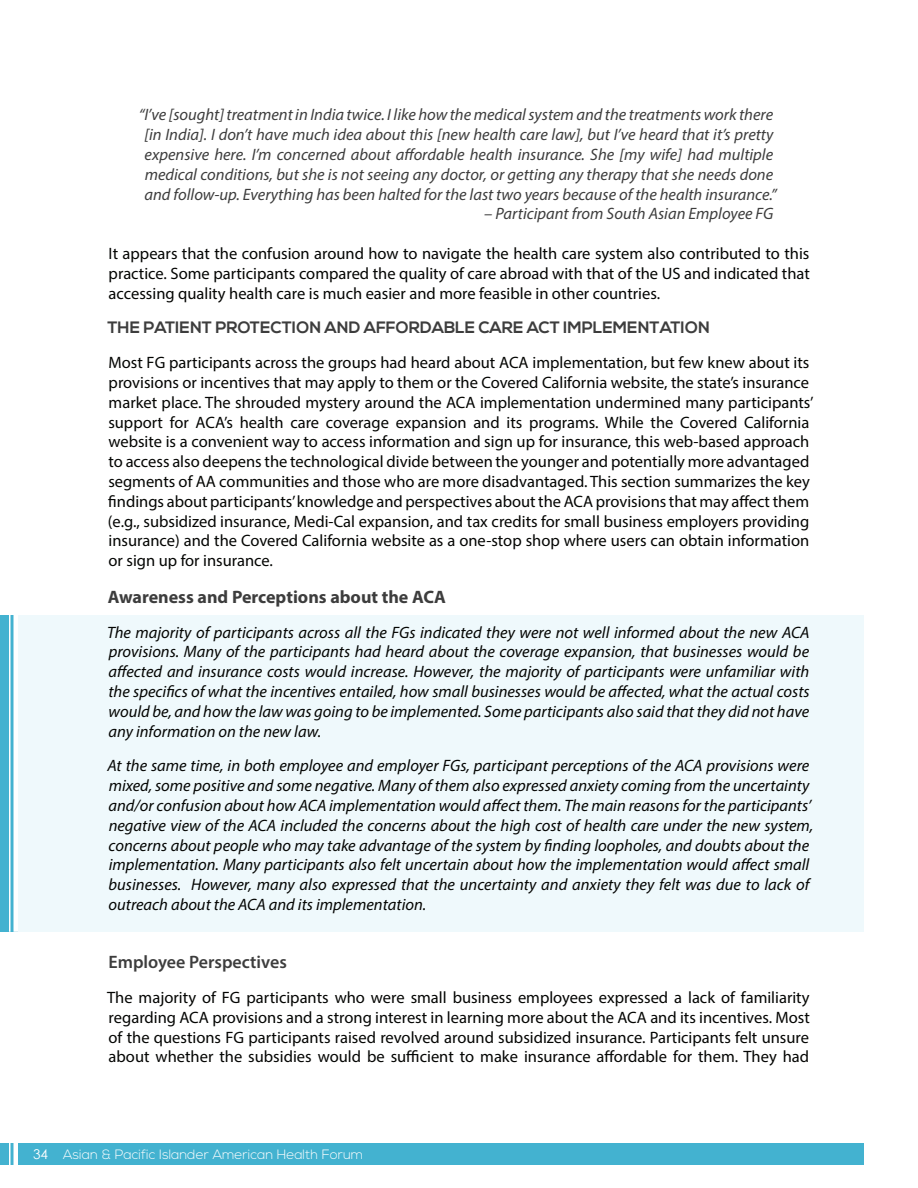
<style>
.page{position:relative;width:918px;height:1188px;background:#fff}
.page>*{position:absolute;margin:0;border:0;box-sizing:border-box;transform-origin:0 0}
.t1{font:700 18px "Myriad Pro";color:#3d3d3d}
.t2{font:600 18px "Myriad Pro";color:#3d3d3d}
.t3{font:16.5px/19.8px "Myriad Pro";color:#040503;text-align:justify}
.t4{font:italic 16.5px/19.8px "Myriad Pro";color:#040503;text-align:justify}
.t5{font:italic 16.5px/19.8px "Myriad Pro";color:#3d3d3d;text-align:center}
.t6{font:700 16.5px "Nexa";color:#3d3d3d}
.t7{font:300 13.5px "Nexa";color:#fff}
.s1{font-family:"Century Gothic";font-weight:400}
</style>
<div class="page">
<div style="left:0;top:1143px;width:863px;height:22px;background:#43b2d0"></div>
<hr style="left:9px;top:1142px;width:2px;height:24px;background:#fff">
<hr style="left:14px;top:1142px;width:4px;height:24px;background:#fff">
<div style="left:18px;top:615px;width:846px;height:317px;background:#eff9fc"></div>
<div style="left:0;top:615px;width:18px;height:317px;background:#43b2d0"></div>
<hr style="left:9px;top:615px;width:2px;height:317px;background:#fff">
<hr style="left:14px;top:615px;width:4px;height:317px;background:#fff">
<p class="t5" style="left:139px;top:105px;width:639px">“I’ve [sought] treatment in India twice. I like how the medical system and the treatments work there [in India]. I don’t have much idea about this [new health care law], but I’ve heard that it’s pretty expensive here. I’m concerned about affordable health insurance. She [my wife] had multiple medical conditions, but she is not seeing any doctor, or getting any therapy that she needs done and follow-up. Everything has been halted for the last two years because of the health insurance.”</p>
<p class="t5" style="left:484px;top:204px;width:291px">– Participant from South Asian Employee FG</p>
<p class="t3" style="left:109px;top:243px;width:703px">It appears that the confusion around how to navigate the health care system also contributed to this practice. Some participants compared the quality of care abroad with that of the US and indicated that accessing quality health care is much easier and more feasible in other countries.</p>
<p class="t6" style="left:108px;top:318px;width:552px">THE PATI ENT PROTECTI ON AND AFFORDABLE CARE ACT IMPLEMENTATI</p>
<p class="t6" style="left:685px;top:318px;width:26px">ON</p>
<p class="t3" style="left:108px;top:352px;width:707px;text-align:left">Most FG participants across the groups had heard about ACA implementation, but few knew about its provisions or incentives that may apply to them or the Covered California website, the state’s insurance market place. The shrouded mystery around the ACA implementation undermined many participants’ support for ACA’s health care coverage expansion and its programs. While the Covered California website is a convenient way to access information and sign up for insurance, this web-based approach to access also deepens the technological divide between the younger and potentially more advantaged segments of AA communities and those who are more disadvantaged. This section summarizes the key findings about participants’ knowledge and perspectives about the ACA provisions that may affect them (e.g., subsidized insurance, Medi-Cal expansion, and tax credits for small business employers providing insurance) and the Covered California website as a one-stop shop where users can obtain information or sign up for insurance.</p>
<p class="t1" style="left:108px;top:585px;width:340px">Awareness and Perceptions about the ACA</p>
<p class="t4" style="left:107px;top:622px;width:704px">The majority of participants across all the FGs indicated they were not well informed about the new ACA provisions. Many of the participants had heard about the coverage expansion, that businesses would be affected and insurance costs would increase. However, the majority of participants were unfamiliar with the specifics of what the incentives entailed, how small businesses would be affected, what the actual costs would be, and how the law was going to be implemented. Some participants also said that they did not have any information on the new law.</p>
<p class="t4" style="left:107px;top:756px;width:708px;text-align:left">At the same time, in both employee and employer FGs, participant perceptions of the ACA provisions were mixed, some positive and some negative. Many of them also expressed anxiety coming from the uncertainty and/or confusion about how ACA implementation would affect them. The main reasons for the participants’ negative view of the ACA included the concerns about the high cost of health care under the new system, concerns about people who may take advantage of the system by finding loopholes, and doubts about the implementation. Many participants also felt uncertain about how the implementation would affect small businesses. However, many also expressed that the uncertainty and anxiety they felt was due to lack of outreach about the ACA and its implementation.</p>
<p class="t2" style="left:109px;top:951px;width:180px">Employee Perspectives</p>
<p class="t3" style="left:107px;top:987px;width:704px">The majority of FG participants who were small business employees expressed a lack of familiarity regarding ACA provisions and a strong interest in learning more about the ACA and its incentives. Most of the questions FG participants raised revolved around subsidized insurance. Participants felt unsure about whether the subsidies would be sufficient to make insurance affordable for them. They had</p>
<p class="t7" style="left:33px;top:1146px;width:332px"><span class="s1">34</span> Asian &amp; Pacific Islander American Health Forum</p>
</div>
